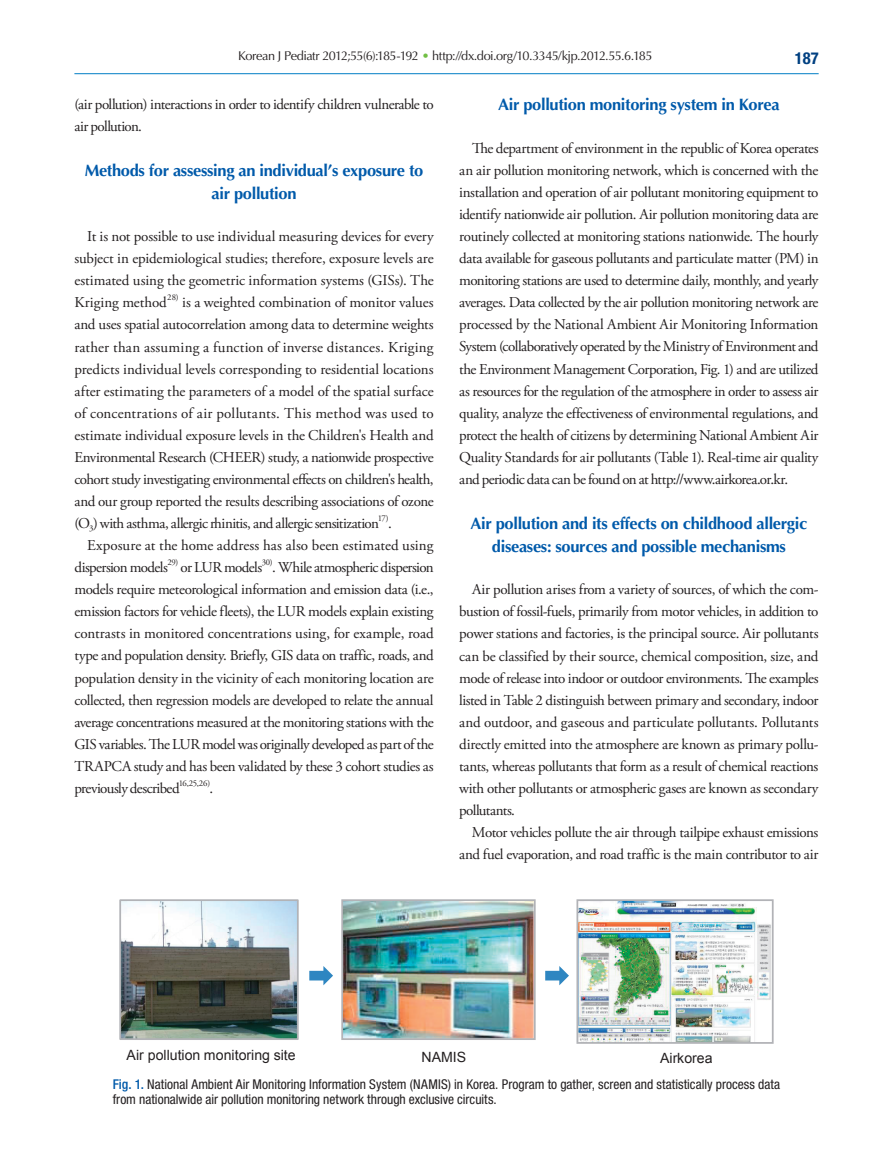
<style>
.page{position:relative;width:893px;height:1170px;background:#fff}
.page>*{position:absolute;margin:0;border:0;box-sizing:border-box;transform-origin:0 0}
.t1{font:700 16.5px/22.5px "Optima LT Std";letter-spacing:-.02em;color:#015aaa;text-align:center}
.t2{font:700 condensed 16.5px "Helvetica Neue";color:#014081}
.t3{font:15px/22px "Adobe Garamond Pro";letter-spacing:-.025em;color:#231f20;text-align:justify}
.t4{font:15px "Adobe Garamond Pro";letter-spacing:.005em;color:#231f20}
.t5{font:14.1px "Arial";color:#231f20}
.t6{font:condensed 13.5px/15px "Helvetica Neue";color:#231f20}
.t7{font:12.75px "Optima LT Std";letter-spacing:-.04em;color:#231f20}
.t8{font:8.7px "Adobe Garamond Pro";letter-spacing:-.035em;color:#231f20}
.s1{color:#71bf44}
.s2{font-weight:500;color:#015aaa}
</style>
<div class="page">
<hr style="left:74px;top:73px;width:745px;height:1px;background:#007ec5">
<img style="left:579px;top:902px;width:192px;height:138px">
<div style="left:576px;top:899px;width:198px;height:144px;border:2px solid #b2b3b7"></div>
<img style="left:122px;top:902px;width:174px;height:134px">
<div style="left:119px;top:899px;width:180px;height:140px;border:2px solid #b2b3b7"></div>
<svg style="left:545px;top:966px;width:24px;height:19px"></svg>
<svg style="left:309px;top:966px;width:24px;height:19px"></svg>
<img style="left:344px;top:902px;width:189px;height:134px">
<div style="left:341px;top:899px;width:195px;height:140px;border:2px solid #b2b3b7"></div>
<p class="t7" style="left:238px;top:49px;width:416px">Korean J Pediatr 2012;55(6):185-192 <span class="s1">•</span> http://dx.doi.org/10.3345/kjp.2012.55.6.185</p>
<p class="t2" style="left:795px;top:48px;width:25px">187</p>
<p class="t3" style="left:74px;top:93px;width:361px">(air pollution) interactions in order to identify children vulnerable to air pollution.</p>
<p class="t1" style="left:85px;top:159px;width:340px">Methods for assessing an individual’s exposure to air pollution</p>
<p class="t3" style="left:74px;top:226px;width:361px;text-indent:13px">It is not possible to use individual measuring devices for every subject in epidemiological studies; therefore, exposure levels are estimated using the geometric information systems (GISs). The Kriging method</p>
<p class="t1" style="left:498px;top:94px;width:283px">Air pollution monitoring system in Korea</p>
<p class="t3" style="left:459px;top:138px;width:361px;text-indent:13px">The department of environment in the republic of Korea operates an air pollution monitoring network, which is concerned with the installation and operation of air pollutant monitoring equipment to identify nationwide air pollution. Air pollution monitoring data are routinely collected at monitoring stations nationwide. The hourly data available for gaseous pollutants and particulate matter (PM) in monitoring stations are used to determine daily, monthly, and yearly averages. Data collected by the air pollution monitoring network are processed by the National Ambient Air Monitoring Information System (collaboratively operated by the Ministry of Environment and the Environment Management Corporation, Fig. 1) and are utilized as resources for the regulation of the atmosphere in order to assess air quality, analyze the effectiveness of environmental regulations, and protect the health of citizens by determining National Ambient Air Quality Standards for air pollutants (Table 1). Real-time air quality and periodic data can be found on at http://www.airkorea.or.kr.</p>
<p class="t1" style="left:470px;top:512px;width:338px">Air pollution and its effects on childhood allergic diseases: sources and possible mechanisms</p>
<p class="t3" style="left:459px;top:579px;width:361px;text-indent:13px">Air pollution arises from a variety of sources, of which the com&shy;bustion of fossil-fuels, primarily from motor vehicles, in addition to power stations and factories, is the principal source. Air pollutants can be classified by their source, chemical composition, size, and mode of release into indoor or outdoor environments. The examples listed in Table 2 distinguish between primary and secondary, indoor and outdoor, and gaseous and particulate pollutants. Pollutants directly emitted into the atmosphere are known as primary pollu&shy;tants, whereas pollutants that form as a result of chemical reactions with other pollutants or atmospheric gases are known as secondary pollutants.</p>
<p class="t3" style="left:459px;top:821px;width:361px;text-align:right">Motor vehicles pollute the air through tailpipe exhaust emissions and fuel evaporation, and road traffic is the main contributor to air</p>
<p class="t8" style="left:167px;top:292px;width:13px">28)</p>
<p class="t3" style="left:74px;top:292px;width:361px;text-indent:108px">is a weighted combination of monitor values and uses spatial autocorrelation among data to determine weights rather than assuming a function of inverse distances. Kriging predicts individual levels corresponding to residential locations after estimating the parameters of a model of the spatial surface of concentrations of air pollutants. This method was used to estimate individual exposure levels in the Children's Health and Environmental Research (CHEER) study, a nationwide prospective cohort study investigating environmental effects on children's health, and our group reported the results describing associations of ozone (O<sub>3</sub>) with asthma, allergic rhinitis, and allergic sensitization</p>
<p class="t8" style="left:378px;top:513px;width:12px">17)</p>
<p class="t3" style="left:388px;top:512px;width:5px">.</p>
<p class="t4" style="left:87px;top:536px;width:348px">Exposure at the home address has also been estimated using</p>
<p class="t3" style="left:74px;top:557px;width:95px">dispersion models</p>
<p class="t8" style="left:167px;top:557px;width:12px">29)</p>
<p class="t3" style="left:181px;top:557px;width:83px">or LUR models</p>
<p class="t8" style="left:262px;top:557px;width:12px">30)</p>
<p class="t3" style="left:74px;top:557px;width:361px;text-indent:198px">. While atmospheric dispersion models require meteorological information and emission data (i.e., emission factors for vehicle fleets), the LUR models explain existing contrasts in monitored concentrations using, for example, road type and population density. Briefly, GIS data on traffic, roads, and population density in the vicinity of each monitoring location are collected, then regression models are developed to relate the annual average concentrations measured at the monitoring stations with the GIS variables. The LUR model was originally developed as part of the TRAPCA study and has been validated by these 3 cohort studies as previously described</p>
<p class="t8" style="left:179px;top:777px;width:33px">16,25,26)</p>
<p class="t3" style="left:210px;top:777px;width:5px">.</p>
<p class="t5" style="left:127px;top:1045px;width:171px">Air pollution monitoring site</p>
<p class="t5" style="left:421px;top:1047px;width:46px">NAMIS</p>
<p class="t5" style="left:660px;top:1048px;width:54px">Airkorea</p>
<p class="t6" style="left:113px;top:1076px;width:669px"><span class="s2">Fig. 1.</span> National Ambient Air Monitoring Information System (NAMIS) in Korea. Program to gather, screen and statistically process data from nationalwide air pollution monitoring network through exclusive circuits.</p>
</div>
